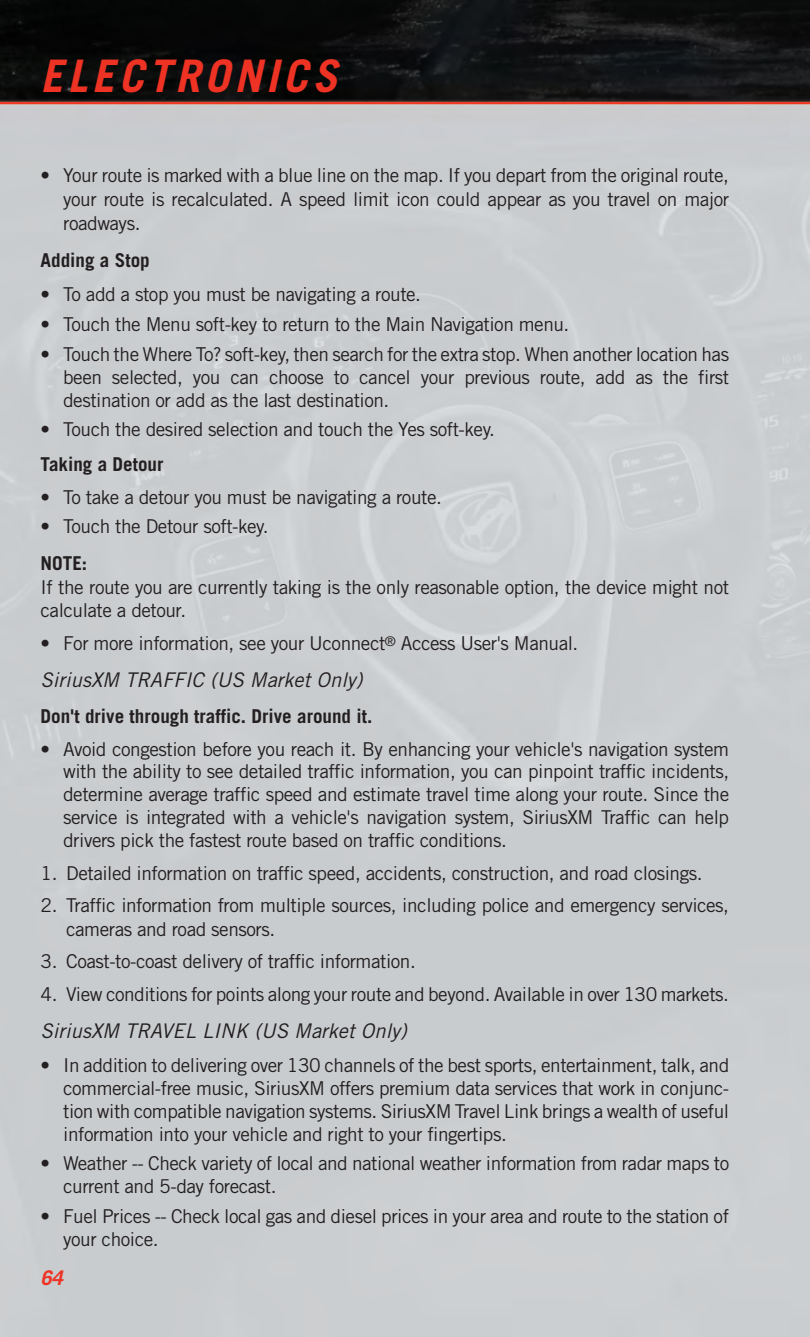
<style>
.page{position:relative;width:810px;height:1337px;background:#fff}
.page>*{position:absolute;margin:0;border:0;box-sizing:border-box;transform-origin:0 0}
.t1{font:italic 700 45px "Trade Gothic LT Std";letter-spacing:.1em;color:#ee3224}
.t2{font:italic 20.25px "Trade Gothic LT Std";color:#231f20}
.t3{font:italic 700 20.25px "Trade Gothic LT Std";color:#ee3224}
.t4{font:19.12px/22.9px "Trade Gothic LT Std";letter-spacing:-.025em;color:#231f20;text-align:justify}
.t5{font:700 19.12px "Trade Gothic LT Std";color:#231f20}
</style>
<div class="page">
<img style="left:0;top:0;width:810px;height:1336px">
<h1 class="t1" style="left:40px;top:60px;width:298px">ELECTRONICS</h1>
<p class="t4" style="left:63px;top:165px;width:668px;line-height:24.1px;text-indent:-23px">• Your route is marked with a blue line on the map. If you depart from the original route, your route is recalculated. A speed limit icon could appear as you travel on major roadways.</p>
<p class="t5" style="left:41px;top:253px;width:111px">Adding a Stop</p>
<p class="t4" style="left:41px;top:284px;width:382px">• To add a stop you must be navigating a route.</p>
<p class="t4" style="left:41px;top:315px;width:530px">• Touch the Menu soft-key to return to the Main Navigation menu.</p>
<p class="t4" style="left:63px;top:344px;width:668px;text-indent:-23px">• Touch the Where To? soft-key, then search for the extra stop. When another location has been selected, you can choose to cancel your previous route, add as the first destination or add as the last destination.</p>
<p class="t4" style="left:41px;top:420px;width:456px">• Touch the desired selection and touch the Yes soft-key.</p>
<p class="t5" style="left:41px;top:457px;width:125px">Taking a Detour</p>
<p class="t4" style="left:41px;top:487px;width:403px">• To take a detour you must be navigating a route.</p>
<p class="t4" style="left:41px;top:517px;width:230px">• Touch the Detour soft-key.</p>
<p class="t5" style="left:41px;top:556px;width:48px">NOTE:</p>
<p class="t4" style="left:41px;top:577px;width:690px;line-height:23.6px">If the route you are currently taking is the only reasonable option, the device might not calculate a detour.</p>
<p class="t4" style="left:41px;top:633px;width:539px">• For more information, see your Uconnect<sup>®</sup> Access User's Manual.</p>
<p class="t2" style="left:41px;top:672px;width:324px">SiriusXM TRAFFIC (US Market Only)</p>
<p class="t5" style="left:41px;top:709px;width:333px">Don't drive through traffic. Drive around it.</p>
<p class="t4" style="left:63px;top:739px;width:668px;text-indent:-23px">• Avoid congestion before you reach it. By enhancing your vehicle's navigation system with the ability to see detailed traffic information, you can pinpoint traffic incidents, determine average traffic speed and estimate travel time along your route. Since the service is integrated with a vehicle's navigation system, SiriusXM Traffic can help drivers pick the fastest route based on traffic conditions.</p>
<p class="t4" style="left:41px;top:863px;width:664px">1. Detailed information on traffic speed, accidents, construction, and road closings.</p>
<p class="t4" style="left:66px;top:895px;width:664px;line-height:23.6px;text-indent:-26px">2. Traffic information from multiple sources, including police and emergency services, cameras and road sensors.</p>
<p class="t4" style="left:41px;top:951px;width:377px">3. Coast-to-coast delivery of traffic information.</p>
<p class="t4" style="left:41px;top:984px;width:690px">4. View conditions for points along your route and beyond. Available in over 130 markets.</p>
<p class="t2" style="left:41px;top:1023px;width:368px">SiriusXM TRAVEL LINK (US Market Only)</p>
<p class="t4" style="left:63px;top:1055px;width:668px;text-indent:-23px">• In addition to delivering over 130 channels of the best sports, entertainment, talk, and commercial-free music, SiriusXM offers premium data services that work in conjunc&shy;tion with compatible navigation systems. SiriusXM Travel Link brings a wealth of useful information into your vehicle and right to your fingertips.</p>
<p class="t4" style="left:63px;top:1153px;width:668px;text-indent:-23px">• Weather -- Check variety of local and national weather information from radar maps to current and 5-day forecast.</p>
<p class="t4" style="left:63px;top:1206px;width:667px;text-indent:-23px">• Fuel Prices -- Check local gas and diesel prices in your area and route to the station of your choice.</p>
<p class="t3" style="left:40px;top:1270px;width:24px">64</p>
</div>
